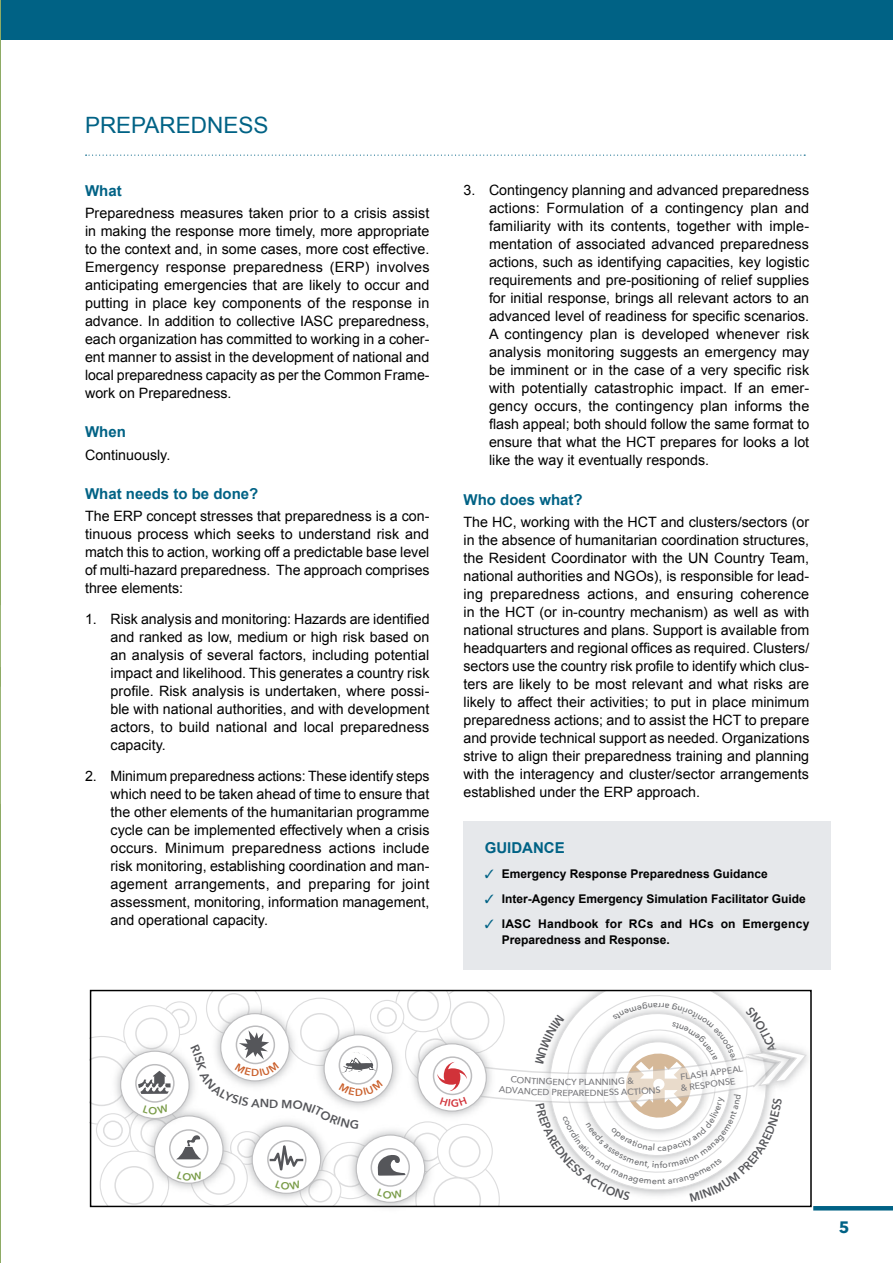
<style>
.page{position:relative;width:893px;height:1263px;background:#fff}
.page>*{position:absolute;margin:0;border:0;box-sizing:border-box;transform-origin:0 0}
.t1{font:22.5px "Arial";color:#006285}
.t2{font:700 16.5px "Avenir Next";color:#006285}
.t3{font:700 15px "Arial";color:#006285}
.t4{font:14.25px/18px "Arial";color:#000;text-align:justify}
.t5{font:700 12px/16.5px "Arial";color:#000}
.t6{font:600 11.7px "Avenir Next";color:#55565a}
.t7{font:500 8.85px "Avenir Next";color:#77777b}
.t8{font:500 8.85px "Avenir Next";color:#6d6e71}
.s1{color:#006285}
</style>
<div class="page">
<div style="left:0;top:0;width:893px;height:40px;background:#006285"></div>
<hr style="left:813px;top:1206px;width:80px;height:4px;background:#006285">
<hr style="left:0;top:0;width:1px;height:1263px;background:#8eab65">
<svg style="left:0;top:605px;width:1px;height:199px"></svg>
<div style="left:237px;top:1138px;width:20px;height:20px;border:1px solid #ddddde;border-radius:50%"></div>
<div style="left:163px;top:1001px;width:34px;height:34px;border:1px solid #ddddde;border-radius:50%"></div>
<svg style="left:170px;top:1009px;width:19px;height:18px"></svg>
<div style="left:170px;top:1009px;width:20px;height:19px;border:1px solid #ddddde;border-radius:50%"></div>
<div style="left:140px;top:1118px;width:30px;height:29px;border:1px solid #ddddde;border-radius:50%"></div>
<div style="left:334px;top:1154px;width:33px;height:33px;border:1px solid #ddddde;border-radius:50%"></div>
<div style="left:124px;top:1006px;width:55px;height:54px;background:#fff;border-radius:50%"></div>
<div style="left:123px;top:1005px;width:57px;height:56px;border:1px solid #ddddde;border-radius:50%"></div>
<div style="left:135px;top:1017px;width:33px;height:32px;border:1px solid #ddddde;border-radius:50%"></div>
<div style="left:450px;top:1001px;width:39px;height:39px;border:1px solid #ddddde;border-radius:50%"></div>
<svg style="left:402px;top:1122px;width:51px;height:49px"></svg>
<div style="left:300px;top:1170px;width:41px;height:40px;background:#fff;border-radius:50%"></div>
<div style="left:300px;top:1170px;width:41px;height:41px;border:1px solid #ddddde;border-radius:50%"></div>
<div style="left:114px;top:1166px;width:40px;height:39px;border:1px solid #ddddde;border-radius:50%"></div>
<svg style="left:416px;top:1159px;width:83px;height:82px"></svg>
<div style="left:434px;top:1178px;width:46px;height:45px;background:#fff;border-radius:50%"></div>
<svg style="left:395px;top:992px;width:56px;height:39px"></svg>
<div style="left:408px;top:990px;width:30px;height:30px;background:#fff;border-radius:50%"></div>
<div style="left:407px;top:989px;width:32px;height:32px;border:1px solid #ddddde;border-radius:50%"></div>
<div style="left:438px;top:1124px;width:54px;height:54px;background:#fff;border-radius:50%"></div>
<div style="left:437px;top:1124px;width:56px;height:55px;border:1px solid #ddddde;border-radius:50%"></div>
<div style="left:449px;top:1136px;width:32px;height:31px;border:1px solid #ddddde;border-radius:50%"></div>
<img style="left:141px;top:1129px;width:95px;height:67px">
<div style="left:155px;top:1116px;width:68px;height:67px;background:#fff;border-radius:50%"></div>
<img style="left:129px;top:1038px;width:70px;height:94px">
<div style="left:121px;top:1051px;width:68px;height:67px;background:#fff;border-radius:50%"></div>
<svg style="left:136px;top:1065px;width:38px;height:37px"></svg>
<div style="left:135px;top:1064px;width:40px;height:39px;border:1px solid #bdbdbf;border-radius:50%"></div>
<svg style="left:170px;top:1130px;width:38px;height:37px"></svg>
<div style="left:169px;top:1129px;width:39px;height:39px;border:1px solid #bdbdbf;border-radius:50%"></div>
<div style="left:80px;top:984px;width:722px;height:6px;background:#fff"></div>
<div style="left:83px;top:1206px;width:717px;height:36px;background:#fff"></div>
<div style="left:96px;top:1113px;width:34px;height:34px;border:1px solid #ddddde;border-radius:50%"></div>
<div style="left:103px;top:1120px;width:20px;height:20px;border:1px solid #ddddde;border-radius:50%"></div>
<div style="left:370px;top:1000px;width:34px;height:33px;background:#fff;border-radius:50%"></div>
<div style="left:370px;top:1000px;width:34px;height:34px;border:1px solid #ddddde;border-radius:50%"></div>
<div style="left:377px;top:1007px;width:20px;height:20px;border:1px solid #ddddde;border-radius:50%"></div>
<img style="left:810px;top:1036px;width:2px;height:59px">
<img style="left:239px;top:1129px;width:95px;height:77px">
<div style="left:252px;top:1126px;width:69px;height:67px;background:#fff;border-radius:50%"></div>
<div style="left:252px;top:1125px;width:69px;height:69px;border:1px solid #bdbdbf;border-radius:50%"></div>
<svg style="left:268px;top:1141px;width:38px;height:37px"></svg>
<div style="left:267px;top:1140px;width:40px;height:39px;border:1px solid #bdbdbf;border-radius:50%"></div>
<svg style="left:270px;top:1145px;width:33px;height:25px"></svg>
<img style="left:343px;top:1124px;width:95px;height:84px">
<div style="left:356px;top:1135px;width:69px;height:67px;background:#fff;border-radius:50%"></div>
<div style="left:356px;top:1134px;width:69px;height:69px;border:1px solid #bdbdbf;border-radius:50%"></div>
<svg style="left:371px;top:1149px;width:38px;height:37px"></svg>
<div style="left:371px;top:1148px;width:39px;height:39px;border:1px solid #bdbdbf;border-radius:50%"></div>
<svg style="left:377px;top:1154px;width:29px;height:22px"></svg>
<img style="left:383px;top:1022px;width:23px;height:77px">
<svg style="left:324px;top:1035px;width:69px;height:67px"></svg>
<svg style="left:176px;top:1135px;width:25px;height:24px"></svg>
<img style="left:405px;top:1031px;width:73px;height:93px">
<div style="left:418px;top:1044px;width:68px;height:67px;background:#fff;border-radius:50%"></div>
<svg style="left:434px;top:1057px;width:37px;height:37px"></svg>
<div style="left:433px;top:1056px;width:39px;height:39px;border:1px solid #bdbdbf;border-radius:50%"></div>
<svg style="left:437px;top:1062px;width:30px;height:29px"></svg>
<svg style="left:86px;top:155px;width:719px;height:1px"></svg>
<div style="left:463px;top:821px;width:368px;height:148px;background:#e6e8eb"></div>
<svg style="left:89px;top:1036px;width:82px;height:89px"></svg>
<svg style="left:478px;top:989px;width:330px;height:212px"></svg>
<svg style="left:191px;top:989px;width:192px;height:140px"></svg>
<h1 class="t1" style="left:85px;top:111px;width:185px">PREPAREDNESS</h1>
<p class="t3" style="left:85px;top:181px;width:38px">What</p>
<p class="t4" style="left:85px;top:204px;width:346px">Preparedness measures taken prior to a crisis assist in making the response more timely, more appropriate to the context and, in some cases, more cost effective.<br>Emergency response preparedness (ERP) involves anticipating emergencies that are likely to occur and putting in place key components of the response in advance. In addition to collective IASC preparedness, each organization has committed to working in a coher&shy;ent manner to assist in the development of national and local preparedness capacity as per the Common Frame&shy;work on Preparedness.</p>
<p class="t3" style="left:85px;top:422px;width:42px">When</p>
<p class="t4" style="left:85px;top:446px;width:87px">Continuously.</p>
<p class="t3" style="left:85px;top:484px;width:175px">What needs to be done?</p>
<p class="t4" style="left:85px;top:507px;width:346px">The ERP concept stresses that preparedness is a con&shy;tinuous process which seeks to understand risk and match this to action, working off a predictable base level of multi-hazard preparedness. The approach comprises three elements:</p>
<p class="t4" style="left:111px;top:610px;width:321px;text-indent:-26px">1. Risk analysis and monitoring: Hazards are identified and ranked as low, medium or high risk based on an analysis of several factors, including potential impact and likelihood. This generates a country risk profile. Risk analysis is undertaken, where possi&shy;ble with national authorities, and with development actors, to build national and local preparedness capacity.</p>
<p class="t4" style="left:111px;top:767px;width:321px;text-indent:-26px">2. Minimum preparedness actions: These identify steps which need to be taken ahead of time to ensure that the other elements of the humanitarian programme cycle can be implemented effectively when a crisis occurs. Minimum preparedness actions include risk monitoring, establishing coordination and man&shy;agement arrangements, and preparing for joint assessment, monitoring, information management, and operational capacity.</p>
<p class="t4" style="left:489px;top:181px;width:322px;text-indent:-26px">3. Contingency planning and advanced preparedness actions: Formulation of a contingency plan and familiarity with its contents, together with imple&shy;mentation of associated advanced preparedness actions, such as identifying capacities, key logistic requirements and pre-positioning of relief supplies for initial response, brings all relevant actors to an advanced level of readiness for specific scenarios.<br>A contingency plan is developed whenever risk analysis monitoring suggests an emergency may be imminent or in the case of a very specific risk with potentially catastrophic impact. If an emer&shy;gency occurs, the contingency plan informs the flash appeal; both should follow the same format to ensure that what the HCT prepares for looks a lot like the way it eventually responds.</p>
<p class="t3" style="left:463px;top:489px;width:121px">Who does what?</p>
<p class="t4" style="left:463px;top:513px;width:347px">The HC, working with the HCT and clusters/sectors (or in the absence of humanitarian coordination structures, the Resident Coordinator with the UN Country Team, national authorities and NGOs), is responsible for lead&shy;ing preparedness actions, and ensuring coherence in the HCT (or in-country mechanism) as well as with national structures and plans. Support is available from headquarters and regional offices as required. Clusters/ sectors use the country risk profile to identify which clus&shy;ters are likely to be most relevant and what risks are likely to affect their activities; to put in place minimum preparedness actions; and to assist the HCT to prepare and provide technical support as needed. Organizations strive to align their preparedness training and planning with the interagency and cluster/sector arrangements established under the ERP approach.</p>
<p class="t3" style="left:485px;top:838px;width:33px">Guidance</p>
<p class="t5" style="left:485px;top:866px;width:285px"><span class="s1">✓</span> Emergency Response Preparedness Guidance</p>
<p class="t5" style="left:485px;top:891px;width:323px"><span class="s1">✓</span> Inter-Agency Emergency Simulation Facilitator Guide</p>
<p class="t5" style="left:502px;top:916px;width:309px;text-indent:-17px"><span class="s1">✓</span> IASC Handbook for RCs and HCs on Emergency<br>Preparedness and Response.</p>
<p class="t6" style="left:269px;top:1093px;width:11px">D</p>
<p class="t7" style="left:571px;top:1074px;width:19px">Y PL</p>
<p class="t7" style="left:573px;top:1085px;width:19px">ARE</p>
<p class="t8" style="left:658px;top:1140px;width:6px">c</p>
<p class="t2" style="left:839px;top:1213px;width:12px">5</p>
</div>
